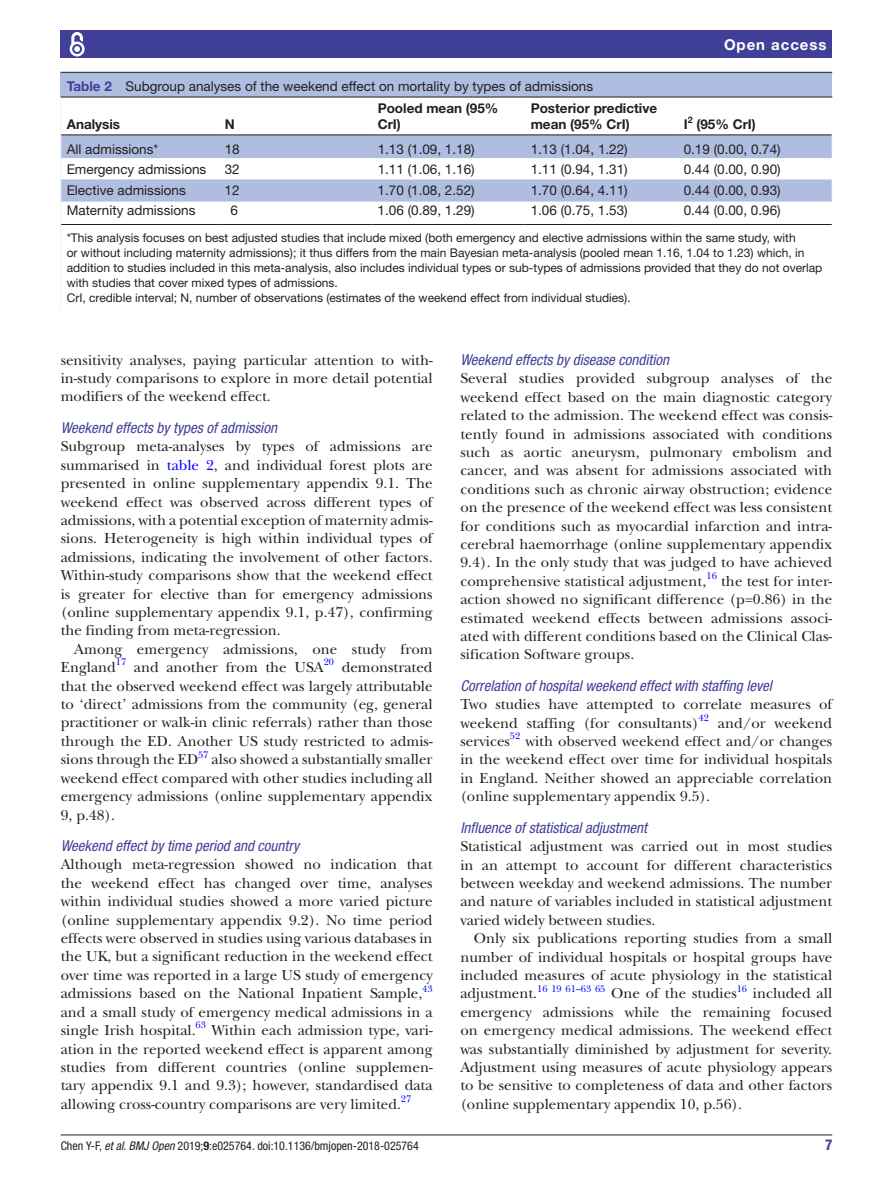
<style>
.page{position:relative;width:893px;height:1191px;background:#fff}
.page>*{position:absolute;margin:0;border:0;box-sizing:border-box;transform-origin:0 0}
.t1{font:15px/18.5px "New Baskerville";color:#231f20;text-align:justify}
.t2{font:italic condensed 15px "Helvetica Neue LT Std";color:#414099}
.t3{font:700 15px "Helvetica Neue LT Std";letter-spacing:.065em;color:#fff}
.t4{font:700 condensed 15px "Helvetica Neue LT Std";color:#414099}
.t5{font:13.5px "Helvetica Neue LT Std";color:#231f20}
.t6{font:700 13.5px/16.2px "Helvetica Neue LT Std";color:#231f20}
.t7{font:12px/15px "Helvetica Neue LT Std";color:#231f20}
.t8{font:condensed 12px "Helvetica Neue LT Std";color:#231f20}
.t9{font:9.9px "New Baskerville";color:#00f}
.s1{font-weight:700;color:#414099}
.s2{color:#00f}
.s3{font-style:italic}
.s4{font-weight:700}
</style>
<div class="page">
<hr style="left:61px;top:1134px;width:771px;height:1px;background:#231f20">
<div style="left:61px;top:31px;width:771px;height:27px;background:#414099"></div>
<svg style="left:69px;top:32px;width:16px;height:25px"></svg>
<div style="left:61px;top:73px;width:771px;height:238px;background:#afbde1"></div>
<hr style="left:61px;top:72px;width:771px;height:1px;background:#231f20">
<div style="left:61px;top:98px;width:771px;height:213px;background:#fff"></div>
<svg style="left:61px;top:135px;width:771px;height:66px"></svg>
<hr style="left:61px;top:97px;width:158px;height:1px;background:#231f20">
<hr style="left:61px;top:134px;width:158px;height:1px;background:#231f20">
<hr style="left:219px;top:97px;width:153px;height:1px;background:#231f20">
<hr style="left:219px;top:134px;width:153px;height:1px;background:#231f20">
<hr style="left:372px;top:97px;width:153px;height:1px;background:#231f20">
<hr style="left:372px;top:134px;width:153px;height:1px;background:#231f20">
<hr style="left:525px;top:97px;width:153px;height:1px;background:#231f20">
<hr style="left:525px;top:134px;width:153px;height:1px;background:#231f20">
<hr style="left:678px;top:97px;width:154px;height:1px;background:#231f20">
<hr style="left:678px;top:134px;width:154px;height:1px;background:#231f20">
<hr style="left:219px;top:224px;width:153px;height:1px;background:#231f20">
<hr style="left:372px;top:224px;width:153px;height:1px;background:#231f20">
<hr style="left:525px;top:224px;width:153px;height:1px;background:#231f20">
<hr style="left:678px;top:224px;width:154px;height:1px;background:#231f20">
<hr style="left:61px;top:224px;width:158px;height:1px;background:#231f20">
<svg style="left:60px;top:135px;width:1px;height:89px"></svg>
<hr style="left:67px;top:286px;width:765px;height:2px;background:#fff">
<hr style="left:67px;top:301px;width:765px;height:2px;background:#fff">
<p class="t5" style="left:67px;top:78px;width:528px"><span class="s1">Table 2</span> Subgroup analyses of the weekend effect on mortality by types of admissions</p>
<p class="t6" style="left:67px;top:116px;width:55px">Analysis</p>
<p class="t6" style="left:225px;top:116px;width:12px">N</p>
<p class="t6" style="left:378px;top:99px;width:122px">Pooled mean (95%<br>CrI)</p>
<p class="t6" style="left:531px;top:99px;width:128px">Posterior predictive mean (95% CrI)</p>
<p class="t3" style="left:724px;top:35px;width:104px">Open access</p>
<p class="t6" style="left:684px;top:116px;width:74px">I<sup>2</sup> (95% CrI)</p>
<p class="t5" style="left:67px;top:141px;width:93px">All admissions*</p>
<p class="t5" style="left:225px;top:141px;width:17px">18</p>
<p class="t5" style="left:378px;top:141px;width:99px">1.13 (1.09, 1.18)</p>
<p class="t5" style="left:531px;top:141px;width:99px">1.13 (1.04, 1.22)</p>
<p class="t5" style="left:684px;top:141px;width:99px">0.19 (0.00, 0.74)</p>
<p class="t5" style="left:67px;top:161px;width:141px">Emergency admissions</p>
<p class="t5" style="left:225px;top:161px;width:17px">32</p>
<p class="t5" style="left:378px;top:161px;width:99px">1.11 (1.06, 1.16)</p>
<p class="t5" style="left:531px;top:161px;width:99px">1.11 (0.94, 1.31)</p>
<p class="t5" style="left:684px;top:161px;width:99px">0.44 (0.00, 0.90)</p>
<p class="t5" style="left:67px;top:182px;width:121px">Elective admissions</p>
<p class="t5" style="left:225px;top:182px;width:17px">12</p>
<p class="t5" style="left:378px;top:182px;width:99px">1.70 (1.08, 2.52)</p>
<p class="t5" style="left:531px;top:182px;width:99px">1.70 (0.64, 4.11)</p>
<p class="t5" style="left:684px;top:182px;width:99px">0.44 (0.00, 0.93)</p>
<p class="t5" style="left:67px;top:203px;width:130px">Maternity admissions</p>
<p class="t5" style="left:231px;top:203px;width:9px">6</p>
<p class="t5" style="left:378px;top:203px;width:99px">1.06 (0.89, 1.29)</p>
<p class="t5" style="left:531px;top:203px;width:99px">1.06 (0.75, 1.53)</p>
<p class="t5" style="left:684px;top:203px;width:99px">0.44 (0.00, 0.96)</p>
<p class="t7" style="left:67px;top:230px;width:757px">*This analysis focuses on best adjusted studies that include mixed (both emergency and elective admissions within the same study, with<br>or without including maternity admissions); it thus differs from the main Bayesian meta-analysis (pooled mean 1.16, 1.04 to 1.23) which, in addition to studies included in this meta-analysis, also includes individual types or sub-types of admissions provided that they do not overlap with studies that cover mixed types of admissions.<br>CrI, credible interval; N, number of observations (estimates of the weekend effect from individual studies).</p>
<p class="t1" style="left:61px;top:350px;width:373px">sensitivity analyses, paying particular attention to with&shy;in-study comparisons to explore in more detail potential modifiers of the weekend effect.</p>
<p class="t2" style="left:61px;top:419px;width:218px">Weekend effects by types of admission</p>
<p class="t1" style="left:61px;top:437px;width:373px">Subgroup meta-analyses by types of admissions are summarised in <span class="s2">table 2</span>, and individual forest plots are presented in online supplementary appendix 9.1. The weekend effect was observed across different types of admissions, with a potential exception of maternity admis&shy;sions. Heterogeneity is high within individual types of admissions, indicating the involvement of other factors.<br>Within-study comparisons show that the weekend effect is greater for elective than for emergency admissions (online supplementary appendix 9.1, p.47), confirming the finding from meta-regression.</p>
<p class="t1" style="left:61px;top:640px;width:373px;text-indent:14px">Among emergency admissions, one study from<br>England<sup>17</sup></p>
<p class="t1" style="left:134px;top:658px;width:191px">and another from the USA</p>
<p class="t9" style="left:324px;top:656px;width:12px">20</p>
<p class="t1" style="left:61px;top:658px;width:373px;text-indent:281px">demonstrated that the observed weekend effect was largely attributable to ‘direct’ admissions from the community (eg, general practitioner or walk-in clinic referrals) rather than those through the ED. Another US study restricted to admis&shy;sions through the ED</p>
<p class="t9" style="left:198px;top:748px;width:12px">57</p>
<p class="t1" style="left:61px;top:750px;width:373px;text-indent:151px">also showed a substantially smaller weekend effect compared with other studies including all emergency admissions (online supplementary appendix 9, p.48).</p>
<p class="t2" style="left:61px;top:837px;width:240px">Weekend effect by time period and country</p>
<p class="t1" style="left:61px;top:855px;width:373px">Although meta-regression showed no indication that the weekend effect has changed over time, analyses within individual studies showed a more varied picture (online supplementary appendix 9.2). No time period effects were observed in studies using various databases in the UK, but a significant reduction in the weekend effect over time was reported in a large US study of emergency admissions based on the National Inpatient Sample,</p>
<p class="t9" style="left:422px;top:982px;width:12px">43</p>
<p class="t1" style="left:61px;top:1002px;width:373px">and a small study of emergency medical admissions in a single Irish hospital.</p>
<p class="t9" style="left:196px;top:1019px;width:12px">63</p>
<p class="t1" style="left:61px;top:1021px;width:373px;text-indent:151px">Within each admission type, vari&shy;ation in the reported weekend effect is apparent among studies from different countries (online supplemen&shy;tary appendix 9.1 and 9.3); however, standardised data allowing cross-country comparisons are very limited.</p>
<p class="t9" style="left:401px;top:1093px;width:12px">27</p>
<p class="t2" style="left:460px;top:351px;width:210px">Weekend effects by disease condition</p>
<p class="t1" style="left:460px;top:369px;width:373px">Several studies provided subgroup analyses of the weekend effect based on the main diagnostic category related to the admission. The weekend effect was consis&shy;tently found in admissions associated with conditions such as aortic aneurysm, pulmonary embolism and cancer, and was absent for admissions associated with conditions such as chronic airway obstruction; evidence on the presence of the weekend effect was less consistent for conditions such as myocardial infarction and intra&shy;cerebral haemorrhage (online supplementary appendix 9.4). In the only study that was judged to have achieved comprehensive statistical adjustment,<sup>16</sup> the test for inter&shy;action showed no significant difference (p=0.86) in the estimated weekend effects between admissions associ&shy;ated with different conditions based on the Clinical Clas&shy;sification Software groups.</p>
<p class="t2" style="left:460px;top:677px;width:313px">Correlation of hospital weekend effect with staffing level</p>
<p class="t1" style="left:460px;top:695px;width:373px">Two studies have attempted to correlate measures of weekend staffing (for consultants)</p>
<p class="t9" style="left:699px;top:712px;width:12px">42</p>
<p class="t1" style="left:718px;top:713px;width:116px">and/or weekend</p>
<p class="t1" style="left:460px;top:732px;width:51px">services</p>
<p class="t9" style="left:510px;top:730px;width:12px">52</p>
<p class="t1" style="left:460px;top:732px;width:373px;text-indent:65px">with observed weekend effect and/or changes in the weekend effect over time for individual hospitals in England. Neither showed an appreciable correlation (online supplementary appendix 9.5).</p>
<p class="t2" style="left:460px;top:818px;width:188px">Influence of statistical adjustment</p>
<p class="t1" style="left:460px;top:837px;width:373px">Statistical adjustment was carried out in most studies in an attempt to account for different characteristics between weekday and weekend admissions. The number and nature of variables included in statistical adjustment varied widely between studies.</p>
<p class="t1" style="left:460px;top:929px;width:373px;text-indent:14px">Only six publications reporting studies from a small number of individual hospitals or hospital groups have included measures of acute physiology in the statistical adjustment.<sup>16</sup> <sup>19</sup> <sup>61–63</sup> <sup>65</sup> One of the studies</p>
<p class="t9" style="left:737px;top:982px;width:12px">16</p>
<p class="t1" style="left:460px;top:984px;width:373px;text-indent:293px">included all emergency admissions while the remaining focused on emergency medical admissions. The weekend effect was substantially diminished by adjustment for severity.<br>Adjustment using measures of acute physiology appears to be sensitive to completeness of data and other factors (online supplementary appendix 10, p.56).</p>
<p class="t8" style="left:61px;top:1138px;width:360px">Chen Y-F, <span class="s3">et al</span>. <span class="s3">BMJ Open</span> 2019;<span class="s4">9</span>:e025764. doi:10.1136/bmjopen-2018-025764</p>
<p class="t4" style="left:825px;top:1135px;width:9px">7</p>
</div>
